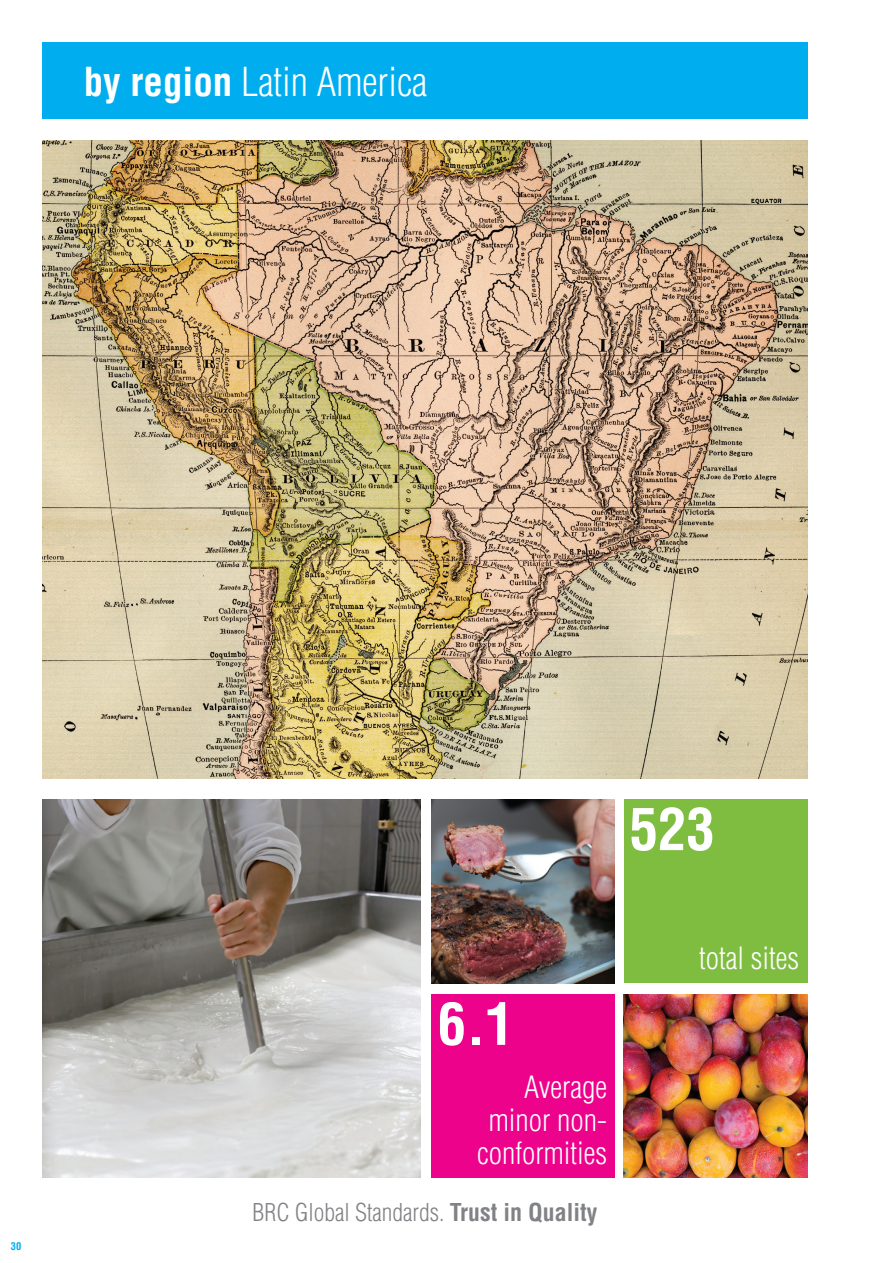
<style>
.page{position:relative;width:893px;height:1263px;background:#fff}
.page>*{position:absolute;margin:0;border:0;box-sizing:border-box;transform-origin:0 0}
.t1{font:700 condensed 57px "Helvetica";color:#fff}
.t2{font:300 condensed 39px "Helvetica";color:#fff}
.t3{font:300 condensed 30px/33px "Helvetica";color:#fff;text-align:right}
.t4{font:300 condensed 24px "Helvetica";color:#808285}
.t5{font:700 condensed 10.5px "Helvetica";color:#00aeef}
.s1{font-weight:700}
</style>
<div class="page">
<div style="left:43px;top:43px;width:765px;height:76px;background:#00aeef"></div>
<img style="left:43px;top:140px;width:765px;height:638px">
<img style="left:43px;top:799px;width:378px;height:379px">
<div style="left:431px;top:994px;width:184px;height:184px;background:#ed028c"></div>
<img style="left:624px;top:994px;width:183px;height:184px">
<img style="left:431px;top:799px;width:184px;height:184px">
<div style="left:624px;top:799px;width:183px;height:184px;background:#7fbd41"></div>
<h2 class="t2" style="left:84px;top:58px;width:345px"><span class="s1">by region</span> Latin America</h2>
<p class="t5" style="left:11px;top:1240px;width:12px">30</p>
<h1 class="t1" style="left:629px;top:794px;width:87px">523</h1>
<h1 class="t1" style="left:438px;top:988px;width:77px">6.1</h1>
<p class="t3" style="left:477px;top:1070px;width:131px">Average minor non&shy;conformities</p>
<p class="t4" style="left:253px;top:1197px;width:346px">BRC Global Standards. <span class="s1">Trust in Quality</span></p>
<p class="t3" style="left:699px;top:941px;width:101px">total sites</p>
</div>
